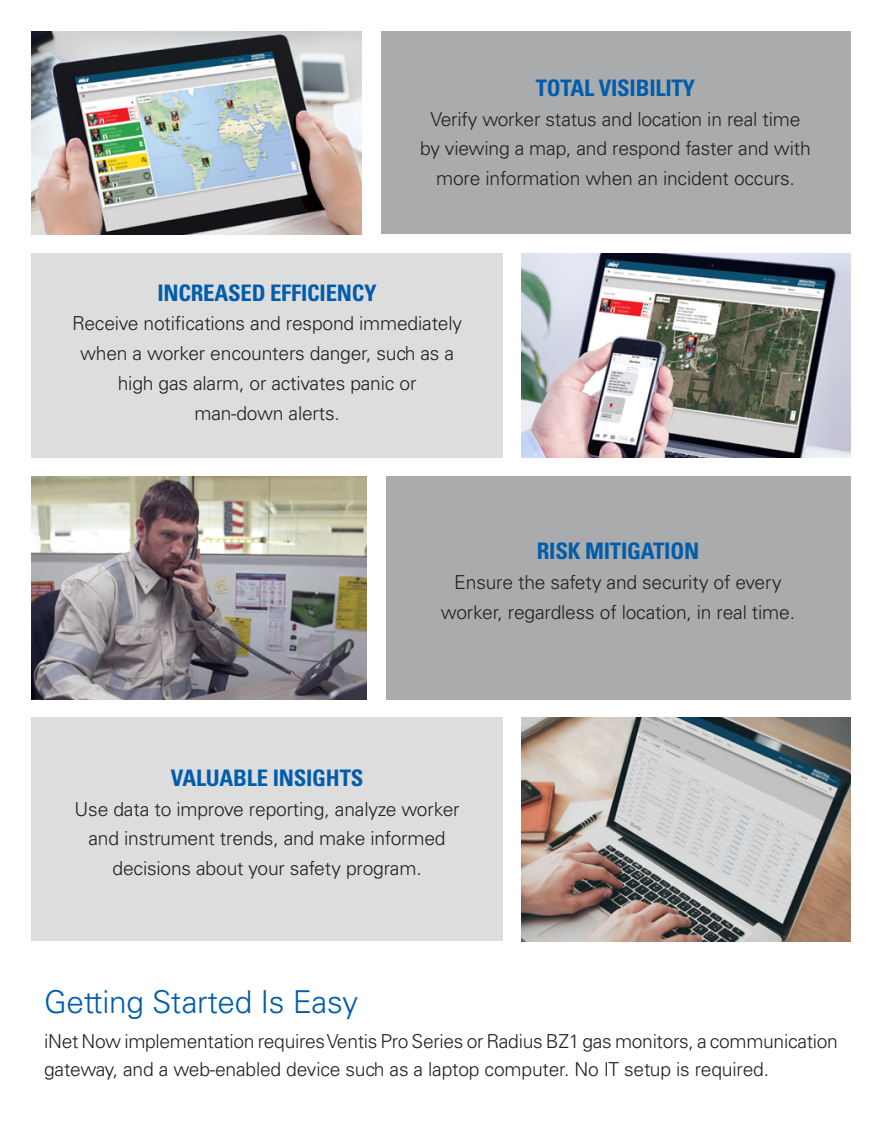
<style>
.page{position:relative;width:882px;height:1134px;background:#fff}
.page>*{position:absolute;margin:0;border:0;box-sizing:border-box;transform-origin:0 0}
.t1{font:300 31.5px "Univers LT Std";letter-spacing:-.01em;color:#015dab}
.t2{font:700 condensed 22.75px "Univers LT Std";letter-spacing:-.01em;color:#015dab}
.t3{font:300 19.25px/29.8px "Univers LT Std";letter-spacing:-.01em;color:#231f20;text-align:center}
</style>
<div class="page">
<div style="left:381px;top:32px;width:469px;height:202px;background:#aaabac"></div>
<img style="left:522px;top:253px;width:328px;height:204px">
<div style="left:32px;top:253px;width:471px;height:204px;background:#ddddde"></div>
<img style="left:32px;top:32px;width:330px;height:202px">
<img style="left:522px;top:718px;width:328px;height:223px">
<img style="left:32px;top:476px;width:335px;height:223px">
<div style="left:386px;top:476px;width:464px;height:223px;background:#aaabac"></div>
<div style="left:32px;top:718px;width:471px;height:223px;background:#ddddde"></div>
<p class="t2" style="left:536px;top:74px;width:161px">TOTAL VISIBILITY</p>
<p class="t3" style="left:420px;top:104px;width:392px">Verify worker status and location in real time by viewing a map, and respond faster and with more information when an incident occurs.</p>
<p class="t2" style="left:157px;top:279px;width:221px">INCREASED EFFICIENCY</p>
<p class="t3" style="left:72px;top:309px;width:391px">Receive notifications and respond immediately when a worker encounters danger, such as a high gas alarm, or activates panic or man-down alerts.</p>
<p class="t2" style="left:537px;top:537px;width:164px">RISK MITIGATION</p>
<p class="t3" style="left:454px;top:567px;width:329px">Ensure the safety and security of every</p>
<p class="t3" style="left:441px;top:597px;width:356px">worker, regardless of location, in real time.</p>
<p class="t2" style="left:171px;top:764px;width:194px">VALUABLE INSIGHTS</p>
<p class="t3" style="left:75px;top:794px;width:387px">Use data to improve reporting, analyze worker and instrument trends, and make informed decisions about your safety program.</p>
<p class="t1" style="left:44px;top:983px;width:316px">Getting Started Is Easy</p>
<p class="t3" style="left:44px;top:1027px;width:795px;line-height:28px;text-align:left">iNet Now implementation requires Ventis Pro Series or Radius BZ1 gas monitors, a communication gateway, and a web-enabled device such as a laptop computer. No IT setup is required.</p>
</div>
